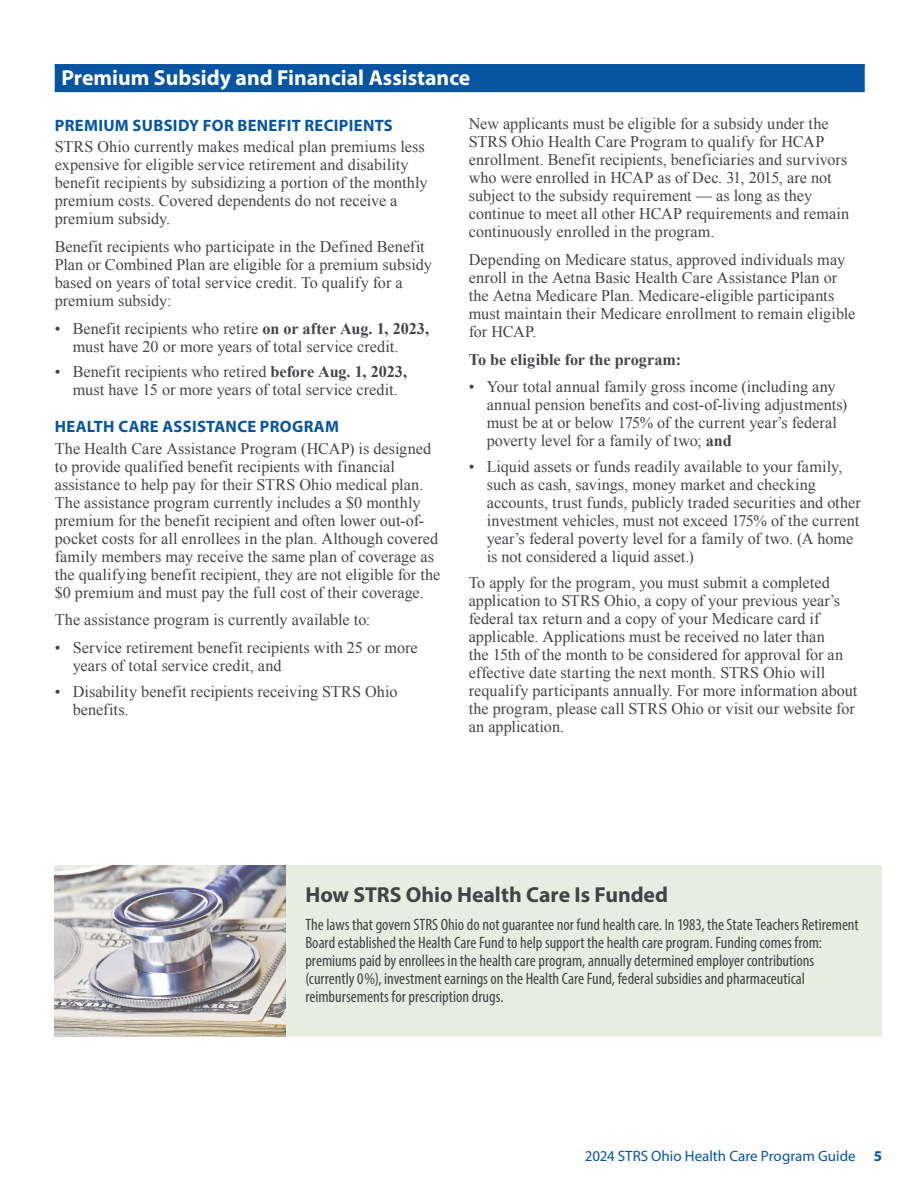
<style>
.page{position:relative;width:918px;height:1188px;background:#fff}
.page>*{position:absolute;margin:0;border:0;box-sizing:border-box;transform-origin:0 0}
._2011_HEADINGS{font:700 21.75px "Myriad Pro";color:#fff}
._2011_BOLD_BODY_COPY{font:700 21.75px "Myriad Pro";color:#434445}
._2011_BODY_COPY{font:condensed 16.5px/18px "Myriad Pro";color:#434445}
._2011_SUBHEADS{font:700 16.5px "Myriad Pro";letter-spacing:.02em;color:#0754a0}
._2011_BODY_COPY-2{font:16.2px/18px "Times New Roman";color:#434445}
._2011_BULLET{font:16.2px/18px "Times New Roman";color:#434445}
._2011_BODY_COPY-3{font:700 16.2px "Times New Roman";color:#434445}
.t1{font:15px "Myriad Pro";color:#0754a0}
.s1{font-weight:700}
</style>
<div class="page">
<hr style="left:55px;top:64px;width:810px;height:3px;background:#0754a0">
<div style="left:55px;top:65px;width:810px;height:27px;background:#0754a0"></div>
<div style="left:285px;top:866px;width:596px;height:171px;background:#e6eee1"></div>
<img style="left:55px;top:866px;width:230px;height:171px">
<p class="_2011_HEADINGS" style="left:62px;top:64px;width:410px">Premium Subsidy and Financial Assistance</p>
<p class="_2011_SUBHEADS" style="left:55px;top:115px;width:339px">PREMIUM SUBSIDY FOR BENEFIT RECIPIENTS</p>
<p class="_2011_BODY_COPY-2" style="left:55px;top:138px;width:374px">STRS Ohio currently makes medical plan premiums less expensive for eligible service retirement and disability benefit recipients by subsidizing a portion of the monthly premium costs. Covered dependents do not receive a premium subsidy.</p>
<p class="_2011_BODY_COPY-2" style="left:55px;top:237px;width:379px">Benefit recipients who participate in the Defined Benefit Plan or Combined Plan are eligible for a premium subsidy based on years of total service credit. To qualify for a premium subsidy:</p>
<p class="_2011_BULLET" style="left:73px;top:319px;width:358px;text-indent:-18px">• Benefit recipients who retire <span class="s1">on or after Aug. 1, 2023, </span>must have 20 or more years of total service credit.</p>
<p class="_2011_BULLET" style="left:55px;top:363px;width:354px;text-align:center">• Benefit recipients who retired <span class="s1">before Aug. 1, 2023, </span>must have 15 or more years of total service credit.</p>
<p class="_2011_SUBHEADS" style="left:55px;top:416px;width:286px">HEALTH CARE ASSISTANCE PROGRAM</p>
<p class="_2011_BODY_COPY-2" style="left:55px;top:439px;width:387px">The Health Care Assistance Program (HCAP) is designed to provide qualified benefit recipients with financial assistance to help pay for their STRS Ohio medical plan.<br>The assistance program currently includes a $0 monthly premium for the benefit recipient and often lower out-of&shy;pocket costs for all enrollees in the plan. Although covered family members may receive the same plan of coverage as the qualifying benefit recipient, they are not eligible for the $0 premium and must pay the full cost of their coverage.</p>
<p class="_2011_BODY_COPY-2" style="left:55px;top:611px;width:317px">The assistance program is currently available to:</p>
<p class="_2011_BULLET" style="left:73px;top:638px;width:347px;text-indent:-18px">• Service retirement benefit recipients with 25 or more years of total service credit, and</p>
<p class="_2011_BULLET" style="left:73px;top:682px;width:326px;text-indent:-18px">• Disability benefit recipients receiving STRS Ohio benefits.</p>
<p class="_2011_BODY_COPY-2" style="left:469px;top:115px;width:382px">New applicants must be eligible for a subsidy under the STRS Ohio Health Care Program to qualify for HCAP enrollment. Benefit recipients, beneficiaries and survivors who were enrolled in HCAP as of Dec. 31, 2015, are not subject to the subsidy requirement — as long as they continue to meet all other HCAP requirements and remain continuously enrolled in the program.</p>
<p class="_2011_BODY_COPY-2" style="left:469px;top:250px;width:388px">Depending on Medicare status, approved individuals may enroll in the Aetna Basic Health Care Assistance Plan or the Aetna Medicare Plan. Medicare-eligible participants must maintain their Medicare enrollment to remain eligible for HCAP.</p>
<p class="_2011_BODY_COPY-3" style="left:469px;top:348px;width:214px">To be eligible for the program:</p>
<p class="_2011_BULLET" style="left:487px;top:378px;width:362px;text-indent:-18px">• Your total annual family gross income (including any annual pension benefits and cost-of-living adjustments) must be at or below 175% of the current year’s federal poverty level for a family of two; <span class="s1">and</span></p>
<p class="_2011_BULLET" style="left:487px;top:457px;width:376px;text-indent:-18px">• Liquid assets or funds readily available to your family, such as cash, savings, money market and checking accounts, trust funds, publicly traded securities and other investment vehicles, must not exceed 175% of the current year’s federal poverty level for a family of two. (A home is not considered a liquid asset.)</p>
<p class="_2011_BODY_COPY-2" style="left:469px;top:573px;width:390px">To apply for the program, you must submit a completed application to STRS Ohio, a copy of your previous year’s federal tax return and a copy of your Medicare card if applicable. Applications must be received no later than<br>the 15th of the month to be considered for approval for an effective date starting the next month. STRS Ohio will requalify participants annually. For more information about the program, please call STRS Ohio or visit our website for an application.</p>
<p class="_2011_BOLD_BODY_COPY" style="left:305px;top:881px;width:364px">How STRS Ohio Health Care Is Funded</p>
<p class="_2011_BODY_COPY" style="left:305px;top:916px;width:555px">The laws that govern STRS Ohio do not guarantee nor fund health care. In 1983, the State Teachers Retirement Board established the Health Care Fund to help support the health care program. Funding comes from: premiums paid by enrollees in the health care program, annually determined employer contributions (currently 0%), investment earnings on the Health Care Fund, federal subsidies and pharmaceutical reimbursements for prescription drugs.</p>
<p class="t1" style="left:585px;top:1147px;width:299px">2024 STRS Ohio Health Care Program Guide <span class="s1">5</span></p>
</div>
